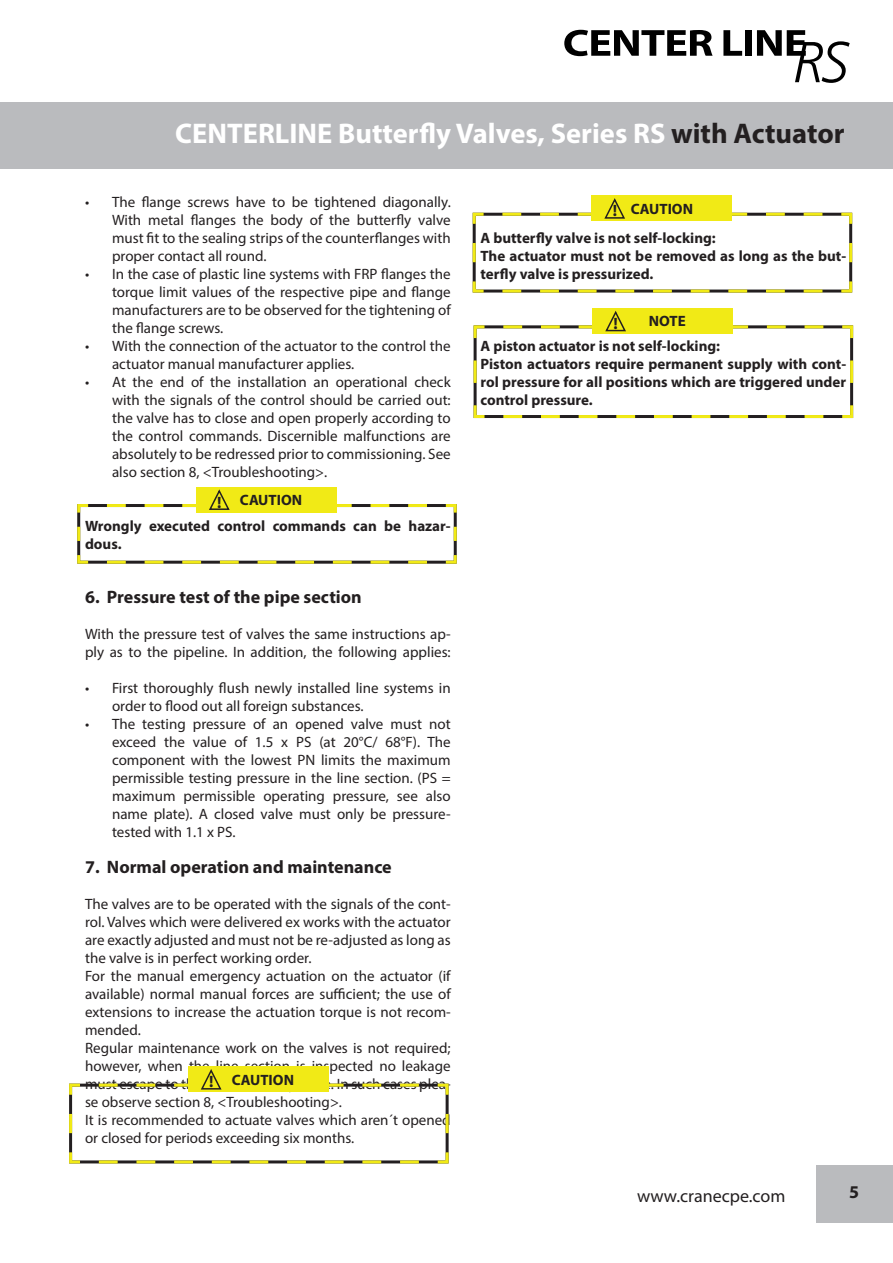
<style>
.page{position:relative;width:893px;height:1263px;background:#fff}
.page>*{position:absolute;margin:0;border:0;box-sizing:border-box;transform-origin:0 0}
.t1{font:700 28.5px "Myriad Pro";color:#fff}
.t2{font:700 18px "Myriad Pro";color:#231f20}
.t3{font:18px "Myriad Pro";color:#231f20}
.t4{font:700 16.5px "Myriad Pro";color:#231f20}
.t5{font:15px/18px "Myriad Pro";color:#231f20;text-align:justify}
.t6{font:700 15px/18px "Myriad Pro";color:#231f20}
.s1{color:#231f20}
.s2{font-size:16.5px}
</style>
<div class="page">
<div style="left:0;top:102px;width:893px;height:66px;background:#babbbe"></div>
<div style="left:816px;top:1165px;width:77px;height:57px;background:#babbbe"></div>
<svg style="left:564px;top:30px;width:149px;height:26px"></svg>
<svg style="left:723px;top:30px;width:19px;height:26px"></svg>
<div style="left:745px;top:30px;width:7px;height:26px;background:#000"></div>
<svg style="left:757px;top:30px;width:93px;height:53px"></svg>
<div style="left:196px;top:487px;width:141px;height:25px;background:#f1ea16"></div>
<svg style="left:77px;top:489px;width:380px;height:75px"></svg>
<div style="left:188px;top:1066px;width:141px;height:26px;background:#f1ea16"></div>
<svg style="left:69px;top:1069px;width:380px;height:95px"></svg>
<div style="left:592px;top:196px;width:140px;height:25px;background:#f1ea16"></div>
<svg style="left:472px;top:198px;width:381px;height:95px"></svg>
<div style="left:593px;top:308px;width:140px;height:25px;background:#f1ea16"></div>
<svg style="left:473px;top:310px;width:381px;height:109px"></svg>
<h1 class="t1" style="left:175px;top:115px;width:671px">CENTERLINE Butterfly Valves, Series RS <span class="s1">with Actuator</span></h1>
<p class="t5" style="left:112px;top:193px;width:340px;text-indent:-27px">• The flange screws have to be tightened diagonally.<br>With metal flanges the body of the butterfly valve must fit to the sealing strips of the counterflanges with proper contact all round.</p>
<p class="t5" style="left:112px;top:265px;width:340px;text-indent:-27px">• In the case of plastic line systems with FRP flanges the torque limit values of the respective pipe and flange manufacturers are to be observed for the tightening of the flange screws.</p>
<p class="t5" style="left:112px;top:337px;width:340px;text-indent:-27px">• With the connection of the actuator to the control the actuator manual manufacturer applies.</p>
<p class="t5" style="left:112px;top:373px;width:340px;text-indent:-27px">• At the end of the installation an operational check with the signals of the control should be carried out: the valve has to close and open properly according to the control commands. Discernible malfunctions are absolutely to be redressed prior to commissioning. See also section 8, &lt;Troubleshooting&gt;.</p>
<p class="t6" style="left:217px;top:490px;width:86px"><span class="s2">!</span> CAUTION</p>
<p class="t6" style="left:85px;top:516px;width:367px">Wrongly executed control commands can be hazar&shy;dous.</p>
<p class="t2" style="left:85px;top:585px;width:278px">6. Pressure test of the pipe section</p>
<p class="t5" style="left:85px;top:625px;width:367px">With the pressure test of valves the same instructions ap&shy;ply as to the pipeline. In addition, the following applies:</p>
<p class="t5" style="left:112px;top:679px;width:340px;text-indent:-27px">• First thoroughly flush newly installed line systems in order to flood out all foreign substances.</p>
<p class="t5" style="left:112px;top:715px;width:340px;text-indent:-27px">• The testing pressure of an opened valve must not exceed the value of 1.5 x PS (at 20°C/ 68°F). The component with the lowest PN limits the maximum permissible testing pressure in the line section. (PS = maximum permissible operating pressure, see also name plate). A closed valve must only be pressure&shy;tested with 1.1 x PS.</p>
<p class="t2" style="left:85px;top:855px;width:308px">7. Normal operation and maintenance</p>
<p class="t5" style="left:85px;top:895px;width:367px;text-align:left">The valves are to be operated with the signals of the cont&shy;rol. Valves which were delivered ex works with the actuator are exactly adjusted and must not be re-adjusted as long as the valve is in perfect working order.<br>For the manual emergency actuation on the actuator (if available) normal manual forces are sufficient; the use of extensions to increase the actuation torque is not recom&shy;mended.<br>Regular maintenance work on the valves is not required; however, when the line section is inspected no leakage must escape to the outside on any valve. In such cases plea&shy;se observe section 8, &lt;Troubleshooting&gt;.<br>It is recommended to actuate valves which aren´t opened or closed for periods exceeding six months.</p>
<p class="t6" style="left:209px;top:1070px;width:86px"><span class="s2">!</span> CAUTION</p>
<p class="t6" style="left:613px;top:199px;width:82px"><span class="s2">!</span> CAUTION</p>
<p class="t6" style="left:480px;top:228px;width:367px">A butterfly valve is not self-locking:<br>The actuator must not be removed as long as the but&shy;terfly valve is pressurized.</p>
<p class="t4" style="left:614px;top:313px;width:6px">!</p>
<p class="t6" style="left:649px;top:312px;width:38px">NOTE</p>
<p class="t6" style="left:480px;top:336px;width:367px">A piston actuator is not self-locking:<br>Piston actuators require permanent supply with cont&shy;rol pressure for all positions which are triggered under control pressure.</p>
<p class="t3" style="left:637px;top:1184px;width:150px">www.cranecpe.com</p>
<p class="t2" style="left:849px;top:1180px;width:11px">5</p>
</div>
